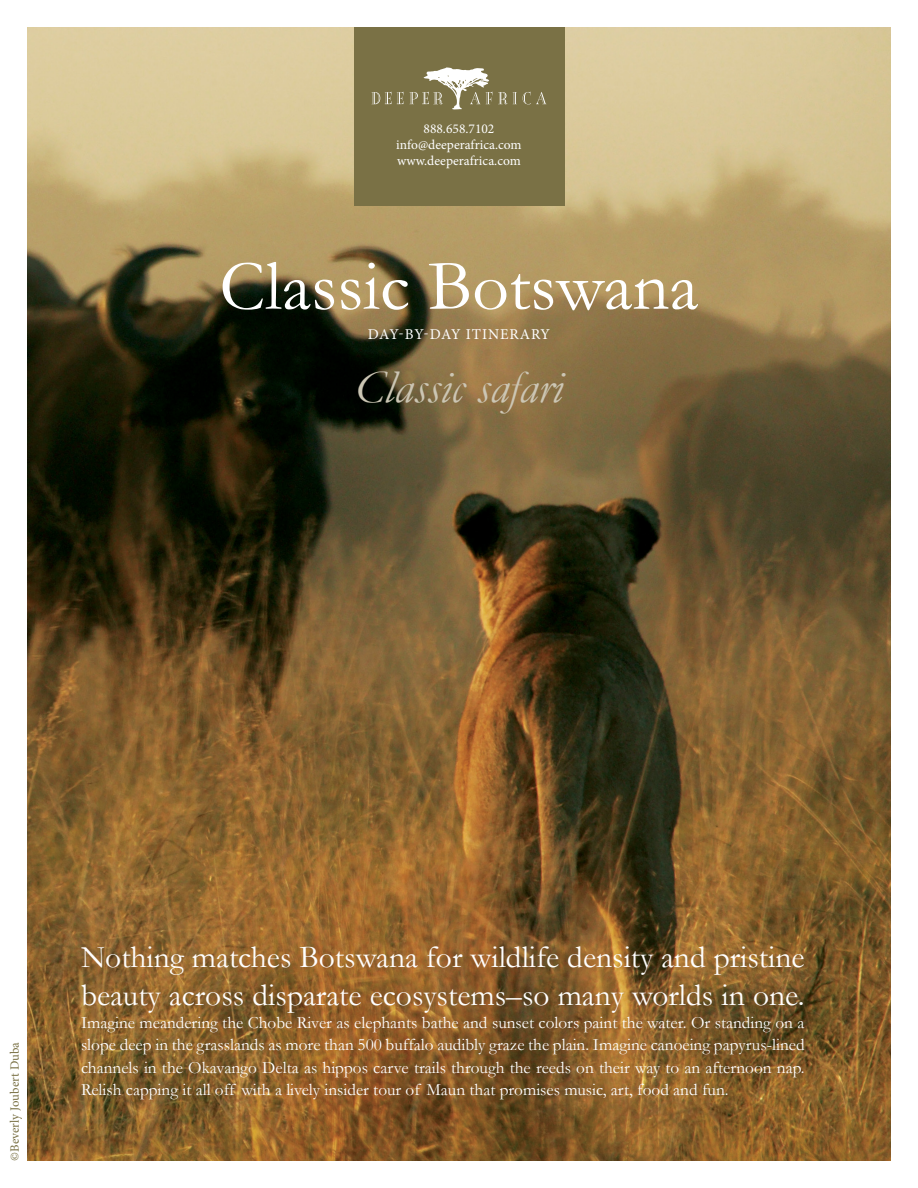
<style>
.page{position:relative;width:918px;height:1188px;background:#fff}
.page>*{position:absolute;margin:0;border:0;box-sizing:border-box;transform-origin:0 0}
.t1{font:72px "Garamond";color:#fff}
.t2{font:italic 46.5px "Garamond";color:#ccc6b4}
.body{font:31.5px/37.8px "Garamond";color:#fff}
.body-2{font:17.25px/22.5px "Garamond";color:#fff;text-align:justify}
.t3{font:15px "Minion Pro";letter-spacing:.06em;color:#fff}
.t4{font:13.5px/16.2px "Minion Pro";color:#fff;text-align:center}
.Flight_info{font:12.75px "Minion Pro";color:#7a7145}
</style>
<div class="page">
<img style="left:27px;top:27px;width:864px;height:1134px">
<div style="left:354px;top:27px;width:210px;height:179px;background:#7a7145"></div>
<svg style="left:498px;top:92px;width:9px;height:12px"></svg>
<svg style="left:513px;top:92px;width:4px;height:12px"></svg>
<svg style="left:523px;top:92px;width:23px;height:12px"></svg>
<svg style="left:397px;top:92px;width:6px;height:12px"></svg>
<svg style="left:409px;top:68px;width:83px;height:42px"></svg>
<svg style="left:372px;top:92px;width:19px;height:12px"></svg>
<p class="t4" style="left:396px;top:120px;width:127px">888.658.7102 info@deeperafrica.com www.deeperafrica.com</p>
<p class="t1" style="left:219px;top:238px;width:480px">Classic Botswana</p>
<p class="t3" style="left:368px;top:325px;width:184px">DAY-BY-DAY ITINERARY</p>
<p class="t2" style="left:355px;top:356px;width:209px">Classic safari</p>
<p class="Flight_info" style="left:6px;top:1161px;width:120px;rotate:-90deg">©Beverly Joubert Duba</p>
<p class="body" style="left:81px;top:938px;width:725px">Nothing matches Botswana for wildlife density and pristine beauty across disparate ecosystems–so many worlds in one.</p>
<p class="body-2" style="left:81px;top:1011px;width:725px">Imagine meandering the Chobe River as elephants bathe and sunset colors paint the water. Or standing on a slope deep in the grasslands as more than 500 buffalo audibly graze the plain. Imagine canoeing papyrus-lined channels in the Okavango Delta as hippos carve trails through the reeds on their way to an afternoon nap.<br>Relish capping it all off with a lively insider tour of Maun that promises music, art, food and fun.</p>
</div>
